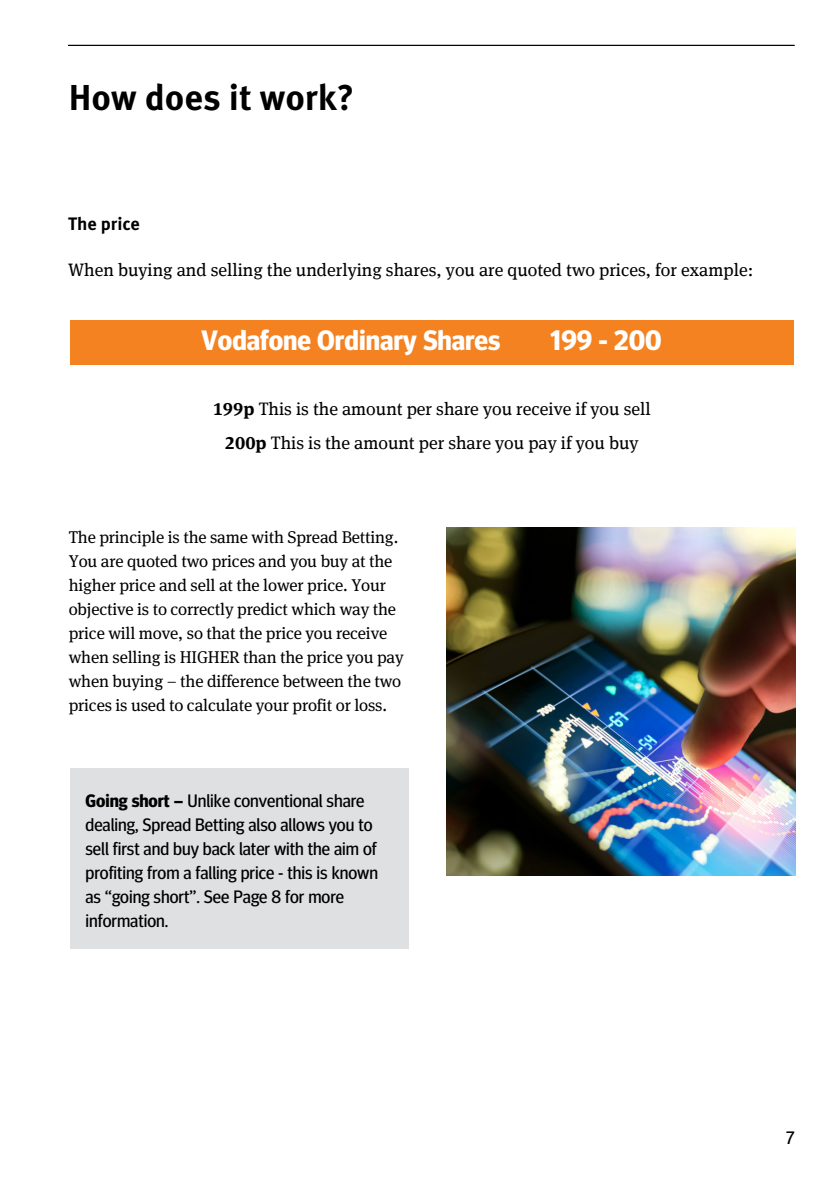
<style>
.page{position:relative;width:840px;height:1191px;background:#fff}
.page>*{position:absolute;margin:0;border:0;box-sizing:border-box;transform-origin:0 0}
.t1{font:700 36px "Meta OT";color:#000}
.t2{font:700 28px "Meta Headline OT";color:#fff}
.t3{font:18px/24px "Meta Headline OT";color:#000}
.t4{font:18px/34.4px "Meta Serif Offc Pro";color:#000;text-align:center}
.t5{font:700 18px "Meta OT";color:#000}
.t6{font:17px/24px "Meta Serif OT";letter-spacing:-.01em;color:#000}
.s1{font-weight:700}
</style>
<div class="page">
<hr style="left:68px;top:45px;width:726px;height:1px;background:#000">
<img style="left:446px;top:527px;width:348px;height:349px">
<div style="left:70px;top:320px;width:722px;height:45px;background:#f58220"></div>
<div style="left:70px;top:768px;width:339px;height:180px;background:#dcddde"></div>
<h1 class="t1" style="left:69px;top:75px;width:287px">How does it work?</h1>
<p class="t5" style="left:68px;top:213px;width:73px">The price</p>
<p class="t4" style="left:68px;top:252px;width:686px">When buying and selling the underlying shares, you are quoted two prices, for example:</p>
<h2 class="t2" style="left:201px;top:324px;width:300px">Vodafone Ordinary Shares</h2>
<h2 class="t2" style="left:549px;top:324px;width:113px">199 - 200</h2>
<p class="t4" style="left:212px;top:390px;width:439px"><span class="s1">199p</span> This is the amount per share you receive if you sell<br><span class="s1">200p</span> This is the amount per share you pay if you buy</p>
<p class="t6" style="left:69px;top:525px;width:336px">The principle is the same with Spread Betting.<br>You are quoted two prices and you buy at the higher price and sell at the lower price. Your objective is to correctly predict which way the price will move, so that the price you receive when selling is HIGHER than the price you pay when buying – the difference between the two prices is used to calculate your profit or loss.</p>
<p class="t3" style="left:85px;top:788px;width:294px"><span class="s1">Going short –</span> Unlike conventional share dealing, Spread Betting also allows you to sell first and buy back later with the aim of profiting from a falling price - this is known as “going short”. See Page 8 for more information.</p>
<p class="t3" style="left:785px;top:1125px;width:10px">7</p>
</div>
